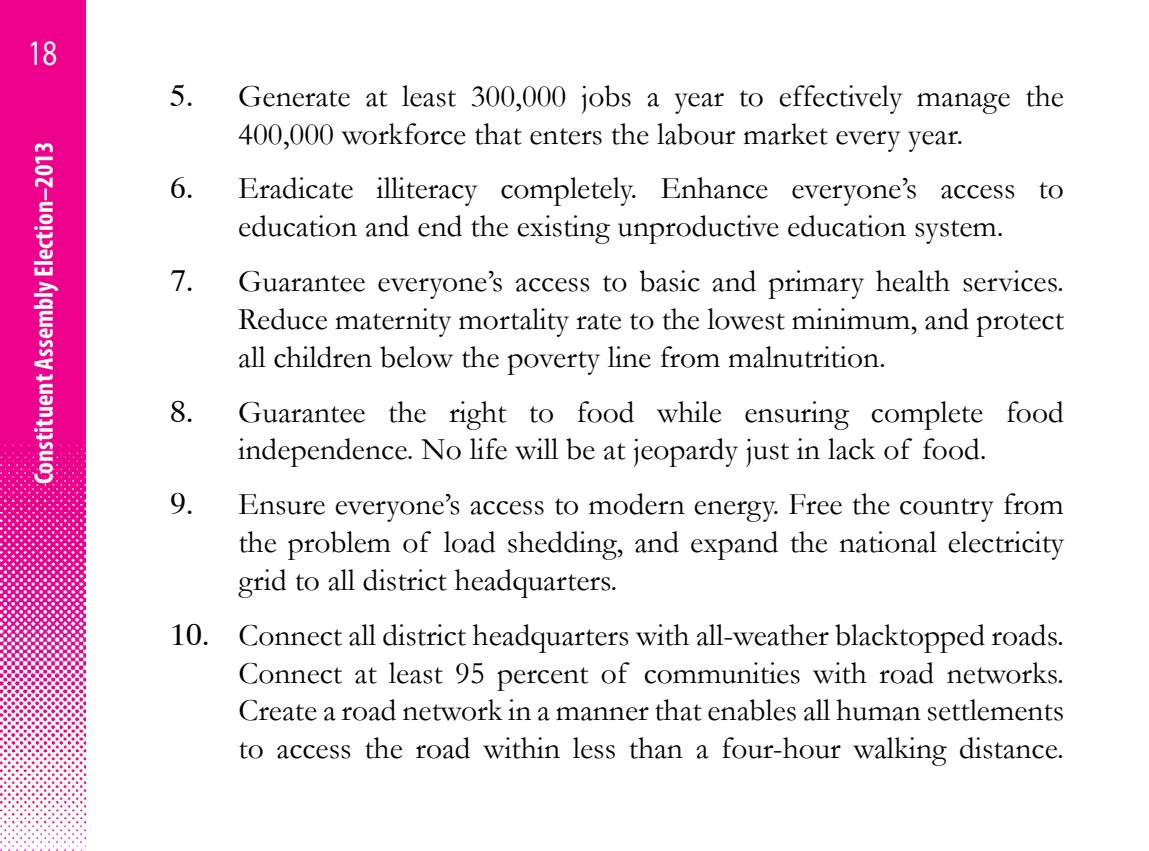
<style>
.page{position:relative;width:1149px;height:851px;background:#fff}
.page>*{position:absolute;margin:0;border:0;box-sizing:border-box;transform-origin:0 0}
.t1{font:36px "Myriad Pro";color:#fff;scale:.8 1}
.t2{font:31.5px/37.8px "Garamond";color:#000}
.t3{font:700 condensed 27px "Myriad Pro";color:#fff}
</style>
<div class="page">
<img style="left:0;top:0;width:85px;height:850px">
<p class="t1" style="left:28px;top:31px;width:38px">18</p>
<p class="t3" style="left:27px;top:484px;width:344px;rotate:-90deg">Constituent Assembly Election–2013</p>
<p class="t2" style="left:238px;top:76px;width:826px">Generate at least 300,000 jobs a year to effectively manage the<br>400,000 workforce that enters the labour market every year.</p>
<p class="t2" style="left:238px;top:169px;width:826px">Eradicate illiteracy completely. Enhance everyone’s access to education and end the existing unproductive education system.</p>
<p class="t2" style="left:238px;top:262px;width:826px;text-align:justify">Guarantee everyone’s access to basic and primary health services.<br>Reduce maternity mortality rate to the lowest minimum, and protect all children below the poverty line from malnutrition.</p>
<p class="t2" style="left:238px;top:392px;width:826px">Guarantee the right to food while ensuring complete food independence. No life will be at jeopardy just in lack of food.</p>
<p class="t2" style="left:238px;top:485px;width:827px;text-align:justify">Ensure everyone’s access to modern energy. Free the country from the problem of load shedding, and expand the national electricity grid to all district headquarters.</p>
<p class="t2" style="left:238px;top:615px;width:827px;text-align:justify">Connect all district headquarters with all-weather blacktopped roads.<br>Connect at least 95 percent of communities with road networks.<br>Create a road network in a manner that enables all human settlements to access the road within less than a four-hour walking distance.</p>
</div>
